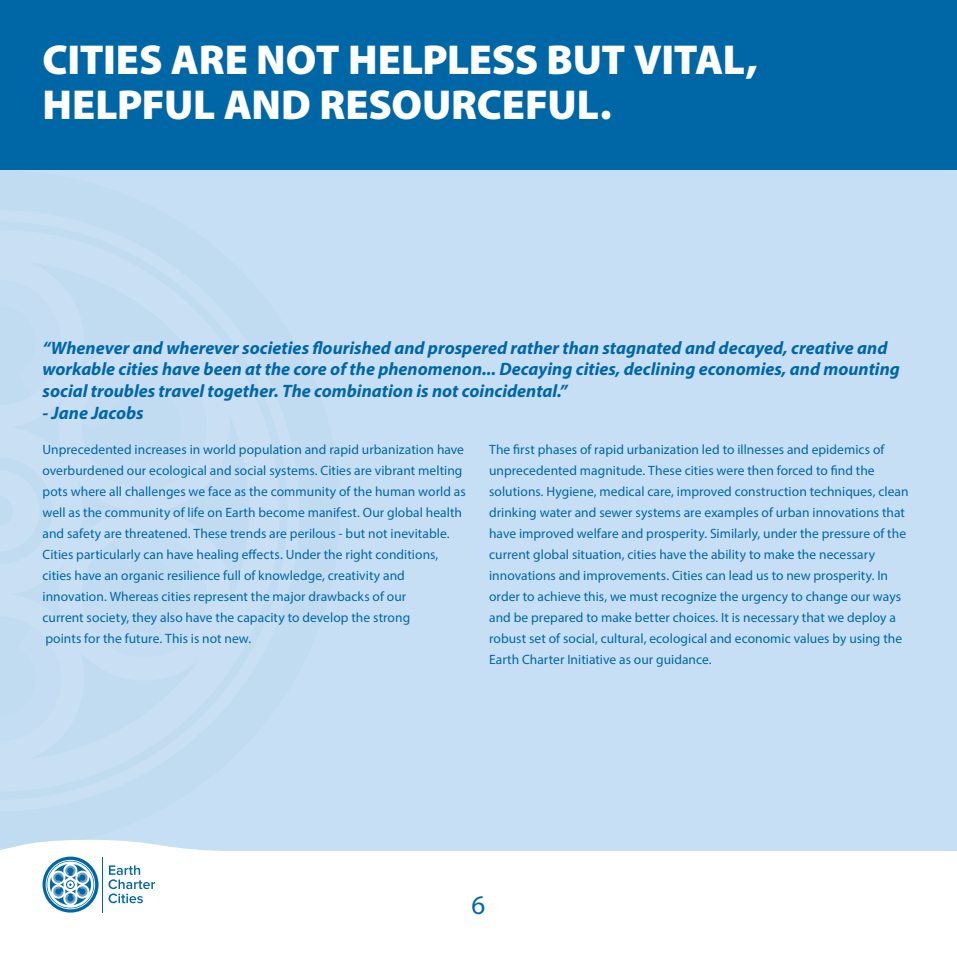
<style>
.page{position:relative;width:957px;height:957px;background:#fff}
.page>*{position:absolute;margin:0;border:0;box-sizing:border-box;transform-origin:0 0}
.t1{font:42px/45px "Myriad Black Walas";letter-spacing:-.01em;color:#fff}
.t2{font:27px "Myriad Regular Walas";color:#0067a6}
.t3{font:italic 700 18px/21.6px "Myriad Pro";color:#0067a6}
.t4{font:13.5px/21px "Myriad Pro";letter-spacing:.005em;color:#0067a6}
</style>
<div class="page">
<div style="left:0;top:0;width:957px;height:850px;background:#c7dff4"></div>
<div style="left:0;top:0;width:957px;height:170px;background:#0067a6"></div>
<svg style="left:1px;top:840px;width:318px;height:73px"></svg>
<hr style="left:103px;top:856px;width:1px;height:56px;background:#0067a6">
<h1 class="t1" style="left:43px;top:37px;width:717px">CITIES ARE NOT HELPLESS BUT VITAL,<br>HELPFUL AND RESOURCEFUL.</h1>
<p class="t3" style="left:43px;top:336px;width:859px">“Whenever and wherever societies flourished and prospered rather than stagnated and decayed, creative and workable cities have been at the core of the phenomenon... Decaying cities, declining economies, and mounting social troubles travel together. The combination is not coincidental.”</p>
<h3 class="t3" style="left:43px;top:401px;width:103px">- Jane Jacobs</h3>
<p class="t4" style="left:43px;top:439px;width:425px">Unprecedented increases in world population and rapid urbanization have overburdened our ecological and social systems. Cities are vibrant melting pots where all challenges we face as the community of the human world as well as the community of life on Earth become manifest. Our global health and safety are threatened. These trends are perilous - but not inevitable.<br>Cities particularly can have healing effects. Under the right conditions, cities have an organic resilience full of knowledge, creativity and innovation. Whereas cities represent the major drawbacks of our<br>current society, they also have the capacity to develop the strong<br>points for the future. This is not new.</p>
<p class="t4" style="left:489px;top:439px;width:421px">The first phases of rapid urbanization led to illnesses and epidemics of unprecedented magnitude. These cities were then forced to find the solutions. Hygiene, medical care, improved construction techniques, clean drinking water and sewer systems are examples of urban innovations that have improved welfare and prosperity. Similarly, under the pressure of the current global situation, cities have the ability to make the necessary innovations and improvements. Cities can lead us to new prosperity. In order to achieve this, we must recognize the urgency to change our ways and be prepared to make better choices. It is necessary that we deploy a robust set of social, cultural, ecological and economic values by using the Earth Charter Initiative as our guidance.</p>
<h2 class="t2" style="left:471px;top:883px;width:15px">6</h2>
</div>
